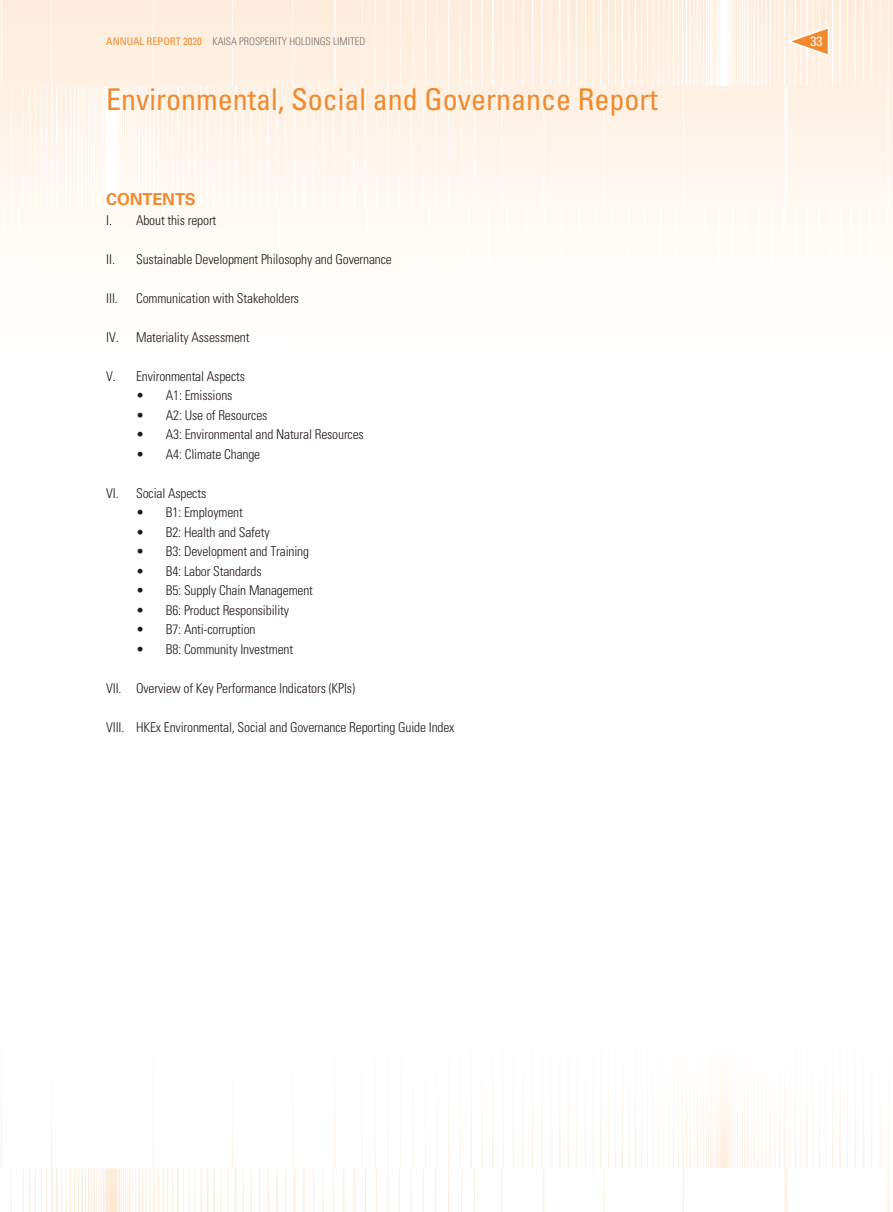
<style>
.page{position:relative;width:893px;height:1212px;background:#fff}
.page>*{position:absolute;margin:0;border:0;box-sizing:border-box;transform-origin:0 0}
.t1{font:condensed 30px "Univers LT Std";color:#f18a2f}
.t2{font:700 16.5px "Univers LT Std";letter-spacing:-.01em;color:#f18a2f}
.t3{font:300 condensed 13.5px "Univers LT Std";letter-spacing:-.01em;color:#231916}
.t4{font:condensed 13.5px "Univers LT Std";color:#fff}
.t5{font:300 condensed 10.5px "Univers LT Std";color:#727272}
.s1{font-weight:400;color:#f18a2f}
</style>
<div class="page">
<img style="left:0;top:0;width:893px;height:1212px">
<svg style="left:787px;top:26px;width:43px;height:31px"></svg>
<p class="t5" style="left:106px;top:35px;width:260px"><span class="s1">ANNUAL REPORT 2020</span> KAISA PROSPERITY HOLDINGS LIMITED</p>
<p class="t4" style="left:810px;top:33px;width:13px">33</p>
<h1 class="t1" style="left:106px;top:80px;width:553px">Environmental, Social and Governance Report</h1>
<p class="t2" style="left:106px;top:190px;width:91px">CONTENTS</p>
<p class="t3" style="left:106px;top:212px;width:112px">I. About this report</p>
<p class="t3" style="left:106px;top:251px;width:287px">II. Sustainable Development Philosophy and Governance</p>
<p class="t3" style="left:106px;top:290px;width:13px">III.</p>
<p class="t3" style="left:136px;top:290px;width:165px">Communication with Stakeholders</p>
<p class="t3" style="left:106px;top:329px;width:145px">IV. Materiality Assessment</p>
<p class="t3" style="left:106px;top:368px;width:140px">V. Environmental Aspects</p>
<p class="t3" style="left:136px;top:387px;width:98px">• A1: Emissions</p>
<p class="t3" style="left:136px;top:407px;width:133px">• A2: Use of Resources</p>
<p class="t3" style="left:136px;top:426px;width:229px">• A3: Environmental and Natural Resources</p>
<p class="t3" style="left:136px;top:446px;width:126px">• A4: Climate Change</p>
<p class="t3" style="left:106px;top:485px;width:101px">VI. Social Aspects</p>
<p class="t3" style="left:136px;top:504px;width:108px">• B1: Employment</p>
<p class="t3" style="left:136px;top:524px;width:135px">• B2: Health and Safety</p>
<p class="t3" style="left:136px;top:543px;width:175px">• B3: Development and Training</p>
<p class="t3" style="left:136px;top:563px;width:127px">• B4: Labor Standards</p>
<p class="t3" style="left:136px;top:582px;width:178px">• B5: Supply Chain Management</p>
<p class="t3" style="left:136px;top:602px;width:155px">• B6: Product Responsibility</p>
<p class="t3" style="left:136px;top:621px;width:121px">• B7: Anti-corruption</p>
<p class="t3" style="left:136px;top:641px;width:159px">• B8: Community Investment</p>
<p class="t3" style="left:106px;top:680px;width:250px">VII. Overview of Key Performance Indicators (KPIs)</p>
<p class="t3" style="left:106px;top:719px;width:350px">VIII. HKEx Environmental, Social and Governance Reporting Guide Index</p>
</div>
